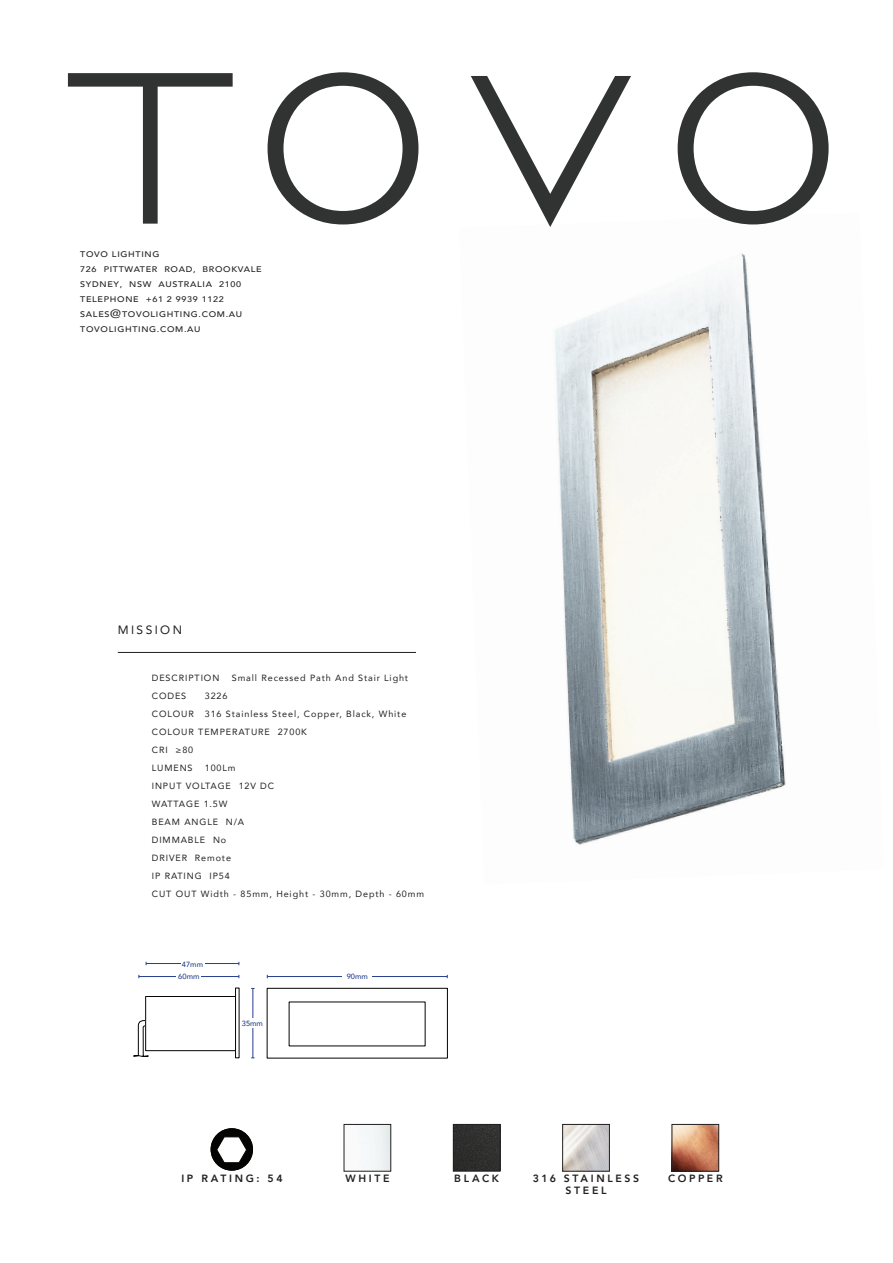
<style>
.page{position:relative;width:893px;height:1263px;background:#fff}
.page>*{position:absolute;margin:0;border:0;box-sizing:border-box;transform-origin:0 0}
.t1{font:12px "Avenir";letter-spacing:.2em;color:#231f20}
.t2{font:800 10.5px/12.6px "Avenir";letter-spacing:.25em;color:#231f20;text-align:center}
.t3{font:9px/18px "Avenir";letter-spacing:.1em;color:#231f20}
.t4{font:500 8.1px/15px "Avenir";letter-spacing:.075em;color:#231f20;scale:1.11 1}
.t5{font:500 7.5px "Avenir";color:#253f8e}
.s1{font-family:"Avenir Next";font-weight:400;font-size:12.15px}
</style>
<div class="page">
<img style="left:555px;top:224px;width:231px;height:621px">
<hr style="left:118px;top:652px;width:298px;height:1px;background:#231f20">
<svg style="left:68px;top:73px;width:165px;height:151px"></svg>
<svg style="left:268px;top:72px;width:150px;height:152px"></svg>
<svg style="left:471px;top:76px;width:160px;height:151px"></svg>
<svg style="left:678px;top:72px;width:151px;height:152px"></svg>
<div style="left:267px;top:988px;width:181px;height:70px;border:1px solid #040503"></div>
<svg style="left:133px;top:1020px;width:16px;height:37px"></svg>
<div style="left:146px;top:996px;width:90px;height:55px;background:#fff"></div>
<div style="left:145px;top:996px;width:91px;height:55px;border:1px solid #040503"></div>
<div style="left:235px;top:988px;width:4px;height:70px;border:1px solid #040503"></div>
<hr style="left:267px;top:976px;width:180px;height:1px;background:#253f8e">
<div style="left:343px;top:972px;width:29px;height:10px;background:#fff"></div>
<hr style="left:139px;top:976px;width:100px;height:1px;background:#253f8e">
<div style="left:177px;top:972px;width:24px;height:9px;background:#fff"></div>
<hr style="left:252px;top:988px;width:1px;height:70px;background:#253f8e">
<div style="left:241px;top:1018px;width:23px;height:10px;background:#fff"></div>
<hr style="left:146px;top:963px;width:93px;height:1px;background:#253f8e">
<div style="left:181px;top:960px;width:23px;height:10px;background:#fff"></div>
<div style="left:211px;top:1128px;width:42px;height:43px;background:#040503;border-radius:50%"></div>
<svg style="left:217px;top:1137px;width:30px;height:26px"></svg>
<img style="left:564px;top:1126px;width:44px;height:43px">
<div style="left:562px;top:1124px;width:48px;height:47px;border:1px solid #231f20"></div>
<img style="left:455px;top:1126px;width:43px;height:43px">
<div style="left:453px;top:1124px;width:47px;height:47px;border:1px solid #231f20"></div>
<img style="left:674px;top:1126px;width:43px;height:43px">
<div style="left:672px;top:1124px;width:47px;height:47px;border:1px solid #231f20"></div>
<div style="left:344px;top:1124px;width:47px;height:47px;border:1px solid #231f20"></div>
<p class="t4" style="left:80px;top:246px;width:165px">TOVO LIGHTING<br>726 PITTWATER ROAD, BROOKVALE<br>SYDNEY, NSW AUSTRALIA 2100<br>TELEPHONE +61 2 9939 1122<br>SALES<span class="s1">@</span>TOVOLIGHTING.COM.AU<br>TOVOLIGHTING.COM.AU</p>
<h1 class="t1" style="left:118px;top:620px;width:66px">MISSION</h1>
<p class="t3" style="left:152px;top:668px;width:69px">DESCRIPTION</p>
<p class="t3" style="left:232px;top:668px;width:178px">Small Recessed Path And Stair Light</p>
<p class="t3" style="left:152px;top:686px;width:36px">CODES</p>
<p class="t3" style="left:152px;top:686px;width:256px;text-indent:53px">3226<br>COLOUR 316 Stainless Steel, Copper, Black, White<br>COLOUR TEMPERATURE 2700K<br>CRI ≥80<br>LUMENS</p>
<p class="t3" style="left:152px;top:758px;width:274px;text-indent:53px">100Lm<br>INPUT VOLTAGE 12V DC<br>WATTAGE 1.5W<br>BEAM ANGLE N/A<br>DIMMABLE No<br>DRIVER Remote<br>IP RATING IP54<br>CUT OUT Width - 85mm, Height - 30mm, Depth - 60mm</p>
<p class="t5" style="left:182px;top:958px;width:23px">47mm</p>
<p class="t5" style="left:178px;top:970px;width:23px">60mm</p>
<p class="t5" style="left:347px;top:970px;width:23px">90mm</p>
<p class="t5" style="left:242px;top:1017px;width:23px">35mm</p>
<p class="t2" style="left:345px;top:1172px;width:46px">WHITE</p>
<p class="t2" style="left:454px;top:1172px;width:46px">BLACK</p>
<p class="t2" style="left:668px;top:1172px;width:56px">COPPER</p>
<p class="t2" style="left:181px;top:1172px;width:103px">IP RATING: 54</p>
<p class="t2" style="left:533px;top:1172px;width:108px">316 STAINLESS<br>STEEL</p>
</div>
